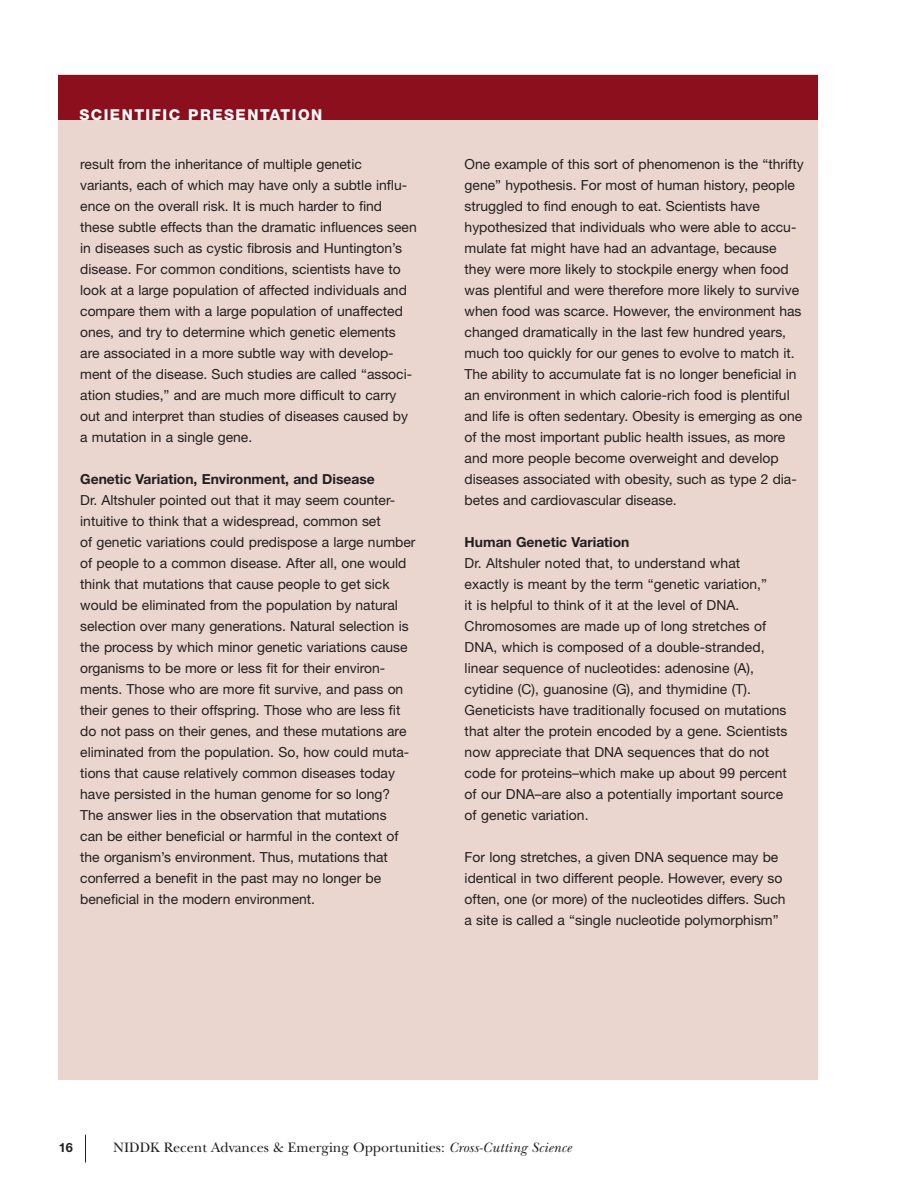
<style>
.page{position:relative;width:918px;height:1188px;background:#fff}
.page>*{position:absolute;margin:0;border:0;box-sizing:border-box;transform-origin:0 0}
.t1{font:800 15px "Helvetica Neue";letter-spacing:.1em;color:#fff}
.t2{font:14.25px "New Baskerville";color:#231f1f}
.t3{font:13.8px/21px "Helvetica Neue";color:#231f1f}
.t4{font:700 13.8px "Helvetica Neue";color:#231f1f}
.t5{font:700 12.75px "Helvetica Neue";color:#231f1f}
.s1{font-style:italic}
</style>
<div class="page">
<svg style="left:85px;top:1135px;width:1px;height:27px"></svg>
<div style="left:58px;top:75px;width:760px;height:1005px;background:#ead6cf"></div>
<div style="left:58px;top:75px;width:760px;height:44px;background:#8c0f1e"></div>
<p class="t1" style="left:79px;top:109px;width:244px">SCIENTIFIC PRESENTATION</p>
<p class="t3" style="left:80px;top:155px;width:338px">result from the inheritance of multiple genetic variants, each of which may have only a subtle influ&shy;ence on the overall risk. It is much harder to find these subtle effects than the dramatic influences seen in diseases such as cystic fibrosis and Huntington’s disease. For common conditions, scientists have to look at a large population of affected individuals and compare them with a large population of unaffected ones, and try to determine which genetic elements are associated in a more subtle way with develop&shy;ment of the disease. Such studies are called “associ&shy;ation studies,” and are much more difficult to carry out and interpret than studies of diseases caused by a mutation in a single gene.</p>
<p class="t4" style="left:80px;top:474px;width:296px">Genetic Variation, Environment, and Disease</p>
<p class="t3" style="left:80px;top:491px;width:337px">Dr. Altshuler pointed out that it may seem counter&shy;intuitive to think that a widespread, common set<br>of genetic variations could predispose a large number of people to a common disease. After all, one would think that mutations that cause people to get sick would be eliminated from the population by natural selection over many generations. Natural selection is the process by which minor genetic variations cause organisms to be more or less fit for their environ&shy;ments. Those who are more fit survive, and pass on their genes to their offspring. Those who are less fit do not pass on their genes, and these mutations are eliminated from the population. So, how could muta&shy;tions that cause relatively common diseases today have persisted in the human genome for so long?<br>The answer lies in the observation that mutations<br>can be either beneficial or harmful in the context of the organism’s environment. Thus, mutations that conferred a benefit in the past may no longer be beneficial in the modern environment.</p>
<p class="t3" style="left:465px;top:155px;width:341px">One example of this sort of phenomenon is the “thrifty gene” hypothesis. For most of human history, people struggled to find enough to eat. Scientists have hypothesized that individuals who were able to accu&shy;mulate fat might have had an advantage, because they were more likely to stockpile energy when food was plentiful and were therefore more likely to survive when food was scarce. However, the environment has changed dramatically in the last few hundred years, much too quickly for our genes to evolve to match it.<br>The ability to accumulate fat is no longer beneficial in an environment in which calorie-rich food is plentiful and life is often sedentary. Obesity is emerging as one of the most important public health issues, as more and more people become overweight and develop diseases associated with obesity, such as type 2 dia&shy;betes and cardiovascular disease.</p>
<p class="t4" style="left:465px;top:537px;width:166px">Human Genetic Variation</p>
<p class="t3" style="left:465px;top:554px;width:324px">Dr. Altshuler noted that, to understand what exactly is meant by the term “genetic variation,”<br>it is helpful to think of it at the level of DNA.<br>Chromosomes are made up of long stretches of DNA, which is composed of a double-stranded, linear sequence of nucleotides: adenosine (A), cytidine (C), guanosine (G), and thymidine (T).<br>Geneticists have traditionally focused on mutations that alter the protein encoded by a gene. Scientists now appreciate that DNA sequences that do not code for proteins–which make up about 99 percent of our DNA–are also a potentially important source of genetic variation.</p>
<p class="t3" style="left:465px;top:848px;width:322px">For long stretches, a given DNA sequence may be identical in two different people. However, every so often, one (or more) of the nucleotides differs. Such a site is called a “single nucleotide polymorphism”</p>
<p class="t5" style="left:59px;top:1143px;width:16px">16</p>
<p class="t2" style="left:113px;top:1142px;width:460px">NIDDK Recent Advances &amp; Emerging Opportunities: <span class="s1">Cross-Cutting Science</span></p>
</div>
